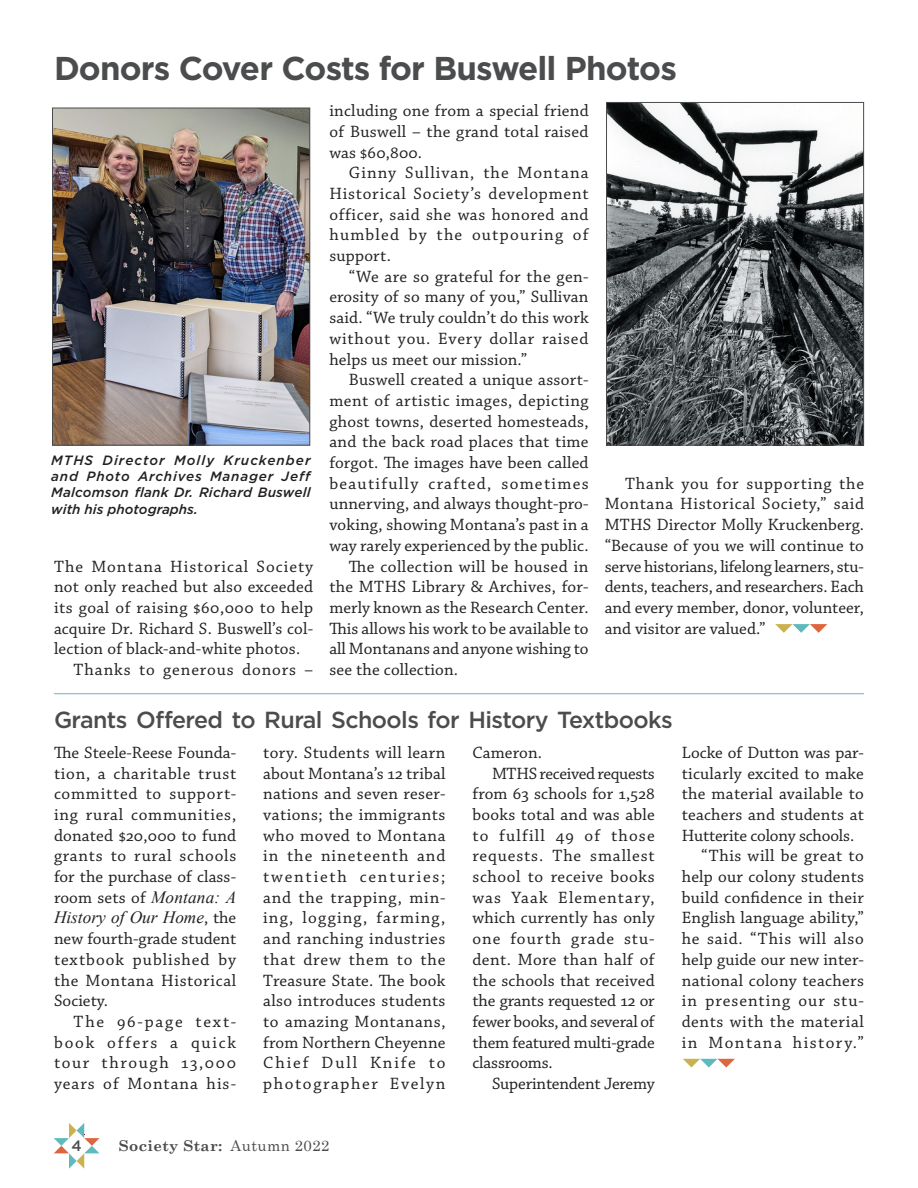
<style>
.page{position:relative;width:918px;height:1188px;background:#fff}
.page>*{position:absolute;margin:0;border:0;box-sizing:border-box;transform-origin:0 0}
.Main_Heads{font:700 33px "Gotham";letter-spacing:-.025em;color:#4b4c4d}
.Tertiary_Head{font:500 23.25px "Gotham";letter-spacing:-.025em;color:#4b4c4d}
.Body{font:17.25px/20.7px "Chaparral Pro";letter-spacing:.015em;color:#231f20;text-align:justify}
.Lead_Paragraph{font:17.25px/20.7px "Chaparral Pro";letter-spacing:.01em;color:#231f20;text-align:justify}
.Body-2{font:17.25px "Chaparral Pro";letter-spacing:.055em;color:#231f20}
.Body-3{font:17.25px "Chaparral Pro";letter-spacing:-.01em;color:#231f20}
.t1{font:700 15px "Century Schoolbook";letter-spacing:.025em;color:#4b4c4d}
.t2{font:500 15px "Gotham";color:#4b4c4d}
.t3{font:italic 500 13.5px/16.2px "Gotham";letter-spacing:.015em;color:#231f20;text-align:justify}
.s1{font-family:"Times New Roman";font-style:italic}
.s2{font-weight:400}
</style>
<div class="page">
<svg style="left:54px;top:1123px;width:46px;height:46px"></svg>
<svg style="left:683px;top:1059px;width:52px;height:9px"></svg>
<hr style="left:54px;top:693px;width:810px;height:1px;background:#5fbabe">
<svg style="left:775px;top:624px;width:52px;height:9px"></svg>
<img style="left:54px;top:110px;width:254px;height:334px">
<div style="left:52px;top:108px;width:258px;height:338px;border:1px solid #4b4c4d"></div>
<img style="left:608px;top:104px;width:254px;height:339px">
<div style="left:606px;top:102px;width:258px;height:343px;border:1px solid #4b4c4d"></div>
<p class="Main_Heads" style="left:54px;top:47px;width:624px">Donors Cover Costs for Buswell Photos</p>
<p class="t3" style="left:51px;top:452px;width:261px">MTHS Director Molly Kruckenber and Photo Archives Manager Jeff Malcomson flank Dr. Richard Buswell with his photographs.</p>
<p class="Lead_Paragraph" style="left:54px;top:556px;width:261px">The Montana Historical Society not only reached but also exceeded its goal of raising $60,000 to help acquire Dr. Richard S. Buswell’s col&shy;lection of black-and-white photos.</p>
<p class="Body-2" style="left:74px;top:660px;width:241px">Thanks to generous donors –</p>
<p class="Body" style="left:329px;top:101px;width:261px">including one from a special friend of Buswell – the grand total raised was $60,800.</p>
<p class="Body" style="left:329px;top:163px;width:261px;text-indent:20px">Ginny Sullivan, the Montana Historical Society’s development officer, said she was honored and humbled by the outpouring of support.</p>
<p class="Body" style="left:329px;top:267px;width:261px;text-indent:20px">“We are so grateful for the gen&shy;erosity of so many of you,” Sullivan said. “We truly couldn’t do this work without you. Every dollar raised helps us meet our mission.”</p>
<p class="Body" style="left:329px;top:370px;width:261px;text-indent:20px">Buswell created a unique assort&shy;ment of artistic images, depicting ghost towns, deserted homesteads, and the back road places that time forgot. The images have been called beautifully crafted, sometimes unnerving, and always thought-pro&shy;voking, showing Montana’s past in a way rarely experienced by the public.</p>
<p class="Body" style="left:329px;top:556px;width:261px;text-indent:20px">The collection will be housed in the MTHS Library &amp; Archives, for&shy;merly known as the Research Center.<br>This allows his work to be available to all Montanans and anyone wishing to see the collection.</p>
<p class="Body" style="left:605px;top:474px;width:261px;text-indent:20px">Thank you for supporting the Montana Historical Society,” said MTHS Director Molly Kruckenberg. “Because of you we will continue to serve historians, lifelong learners, stu&shy;dents, teachers, and researchers. Each and every member, donor, volunteer, and visitor are valued.”</p>
<p class="Tertiary_Head" style="left:54px;top:705px;width:620px">Grants Offered to Rural Schools for History Textbooks</p>
<p class="Lead_Paragraph" style="left:54px;top:743px;width:184px">The Steele-Reese Founda&shy;tion, a charitable trust committed to support&shy;ing rural communities, donated $20,000 to fund grants to rural schools for the purchase of class&shy;room sets of <span class="s1">Montana: A History of Our Home</span>, the new fourth-grade student textbook published by the Montana Historical Society.</p>
<p class="Body" style="left:54px;top:1012px;width:184px;text-indent:20px">The 96-page text&shy;book offers a quick tour through 13,000 years of Montana his-</p>
<p class="Body" style="left:263px;top:743px;width:184px">tory. Students will learn about Montana’s 12 tribal nations and seven reser&shy;vations; the immigrants who moved to Montana in the nineteenth and twentieth centuries; and the trapping, min&shy;ing, logging, farming, and ranching industries that drew them to the Treasure State. The book also introduces students to amazing Montanans, from Northern Cheyenne Chief Dull Knife to photographer Evelyn</p>
<p class="Body" style="left:472px;top:743px;width:71px">Cameron.</p>
<p class="Body" style="left:472px;top:763px;width:184px;text-indent:20px">MTHS received requests from 63 schools for 1,528 books total and was able to fulfill 49 of those requests. The smallest school to receive books was Yaak Elementary, which currently has only one fourth grade stu&shy;dent. More than half of the schools that received the grants requested 12 or fewer books, and several of them featured multi-grade classrooms.</p>
<p class="Body-3" style="left:492px;top:1074px;width:164px">Superintendent Jeremy</p>
<p class="Body" style="left:682px;top:743px;width:184px">Locke of Dutton was par&shy;ticularly excited to make the material available to teachers and students at Hutterite colony schools.</p>
<p class="Body" style="left:682px;top:846px;width:184px;text-indent:20px">“This will be great to help our colony students build confidence in their English language ability,” he said. “This will also help guide our new inter&shy;national colony teachers in presenting our stu&shy;dents with the material in Montana history.”</p>
<p class="t2" style="left:71px;top:1136px;width:12px">4</p>
<p class="t1" style="left:119px;top:1137px;width:212px">Society Star: <span class="s2">Autumn 2022</span></p>
</div>
